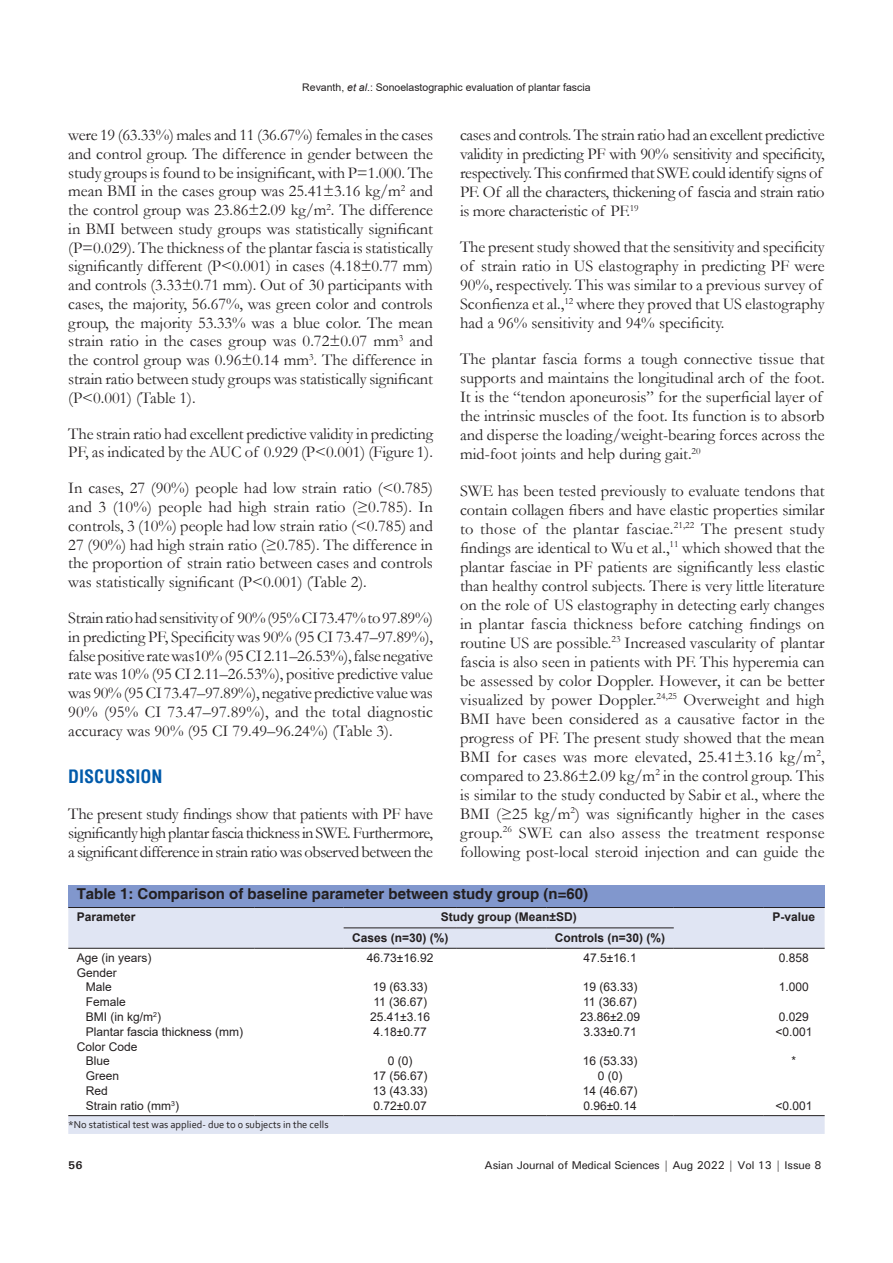
<style>
.page{position:relative;width:893px;height:1263px;background:#fff}
.page>*{position:absolute;margin:0;border:0;box-sizing:border-box;transform-origin:0 0}
.t1{font:700 condensed 18px "Helvetica";color:#015aaa}
.TX{font:16.5px/18.8px "Garamond";color:#231f20;text-align:justify}
.TX-2{font:16.5px/19px "Garamond";letter-spacing:-.02em;color:#231f20}
.TT{font:700 15px "Helvetica";color:#231f20}
.TB{font:12px "Arial";color:#231f20}
.TCH{font:700 12px "Arial";color:#231f20}
.TBL{font:12px "Arial";color:#231f20}
.t2{font:500 11.25px "Univers";letter-spacing:-.01em;color:#231f20}
.t3{font:700 11.25px "Univers";color:#231f20}
.t4{font:10.5px "Arial";color:#231f20}
.TFN{font:10.5px "Corbel";color:#231f20}
.s1{font-style:italic}
</style>
<div class="page">
<div style="left:68px;top:885px;width:757px;height:22px;background:#8197cd"></div>
<svg style="left:68px;top:908px;width:757px;height:226px"></svg>
<hr style="left:68px;top:1115px;width:186px;height:1px;background:#231f20">
<hr style="left:254px;top:1115px;width:90px;height:1px;background:#231f20">
<hr style="left:344px;top:1115px;width:113px;height:1px;background:#231f20">
<hr style="left:457px;top:1115px;width:89px;height:1px;background:#231f20">
<hr style="left:546px;top:1115px;width:128px;height:1px;background:#231f20">
<hr style="left:674px;top:1115px;width:89px;height:1px;background:#231f20">
<hr style="left:763px;top:1115px;width:62px;height:1px;background:#231f20">
<hr style="left:68px;top:948px;width:186px;height:1px;background:#231f20">
<hr style="left:254px;top:948px;width:90px;height:1px;background:#231f20">
<hr style="left:344px;top:948px;width:113px;height:1px;background:#231f20">
<hr style="left:457px;top:948px;width:89px;height:1px;background:#231f20">
<hr style="left:546px;top:948px;width:128px;height:1px;background:#231f20">
<hr style="left:763px;top:948px;width:62px;height:1px;background:#231f20">
<hr style="left:674px;top:948px;width:89px;height:1px;background:#231f20">
<hr style="left:344px;top:928px;width:113px;height:1px;background:#231f20">
<hr style="left:457px;top:928px;width:89px;height:1px;background:#231f20">
<hr style="left:546px;top:928px;width:128px;height:1px;background:#231f20">
<hr style="left:68px;top:907px;width:186px;height:1px;background:#231f20">
<hr style="left:254px;top:907px;width:90px;height:1px;background:#231f20">
<hr style="left:344px;top:907px;width:113px;height:1px;background:#231f20">
<hr style="left:457px;top:907px;width:89px;height:1px;background:#231f20">
<hr style="left:546px;top:907px;width:128px;height:1px;background:#231f20">
<hr style="left:674px;top:907px;width:89px;height:1px;background:#231f20">
<hr style="left:763px;top:907px;width:62px;height:1px;background:#231f20">
<p class="t4" style="left:302px;top:80px;width:290px">Revanth, <span class="s1">et al</span>.: Sonoelastographic evaluation of plantar fascia</p>
<p class="TX-2" style="left:460px;top:125px;width:366px">cases and controls. The strain ratio had an excellent predictive validity in predicting PF with 90% sensitivity and specificity, respectively. This confirmed that SWE could identify signs of PF. Of all the characters, thickening of fascia and strain ratio is more characteristic of PF.<sup>19</sup></p>
<p class="TX" style="left:460px;top:237px;width:366px;text-align:left">The present study showed that the sensitivity and specificity of strain ratio in US elastography in predicting PF were 90%, respectively. This was similar to a previous survey of Sconfienza et al.,<sup>12</sup> where they proved that US elastography had a 96% sensitivity and 94% specificity.</p>
<p class="TX" style="left:460px;top:349px;width:366px;text-align:left">The plantar fascia forms a tough connective tissue that supports and maintains the longitudinal arch of the foot.<br>It is the “tendon aponeurosis” for the superficial layer of the intrinsic muscles of the foot. Its function is to absorb and disperse the loading/weight-bearing forces across the mid-foot joints and help during gait.<sup>20</sup></p>
<p class="TX" style="left:460px;top:480px;width:366px">SWE has been tested previously to evaluate tendons that contain collagen fibers and have elastic properties similar to those of the plantar fasciae.<sup>21,22</sup> The present study findings are identical to Wu et al.,<sup>11</sup> which showed that the plantar fasciae in PF patients are significantly less elastic than healthy control subjects. There is very little literature on the role of US elastography in detecting early changes in plantar fascia thickness before catching findings on routine US are possible.<sup>23</sup> Increased vascularity of plantar fascia is also seen in patients with PF. This hyperemia can be assessed by color Doppler. However, it can be better visualized by power Doppler.<sup>24,25</sup> Overweight and high BMI have been considered as a causative factor in the progress of PF. The present study showed that the mean BMI for cases was more elevated, 25.41±3.16 kg/m<sup>2</sup>, compared to 23.86±2.09 kg/m<sup>2</sup> in the control group. This is similar to the study conducted by Sabir et al., where the BMI (≥25 kg/m<sup>2</sup>) was significantly higher in the cases group.<sup>26</sup> SWE can also assess the treatment response following post-local steroid injection and can guide the</p>
<p class="TT" style="left:77px;top:884px;width:513px">Table 1: Comparison of baseline parameter between study group (n=60)</p>
<p class="TCH" style="left:77px;top:909px;width:60px">Parameter</p>
<p class="TCH" style="left:441px;top:909px;width:137px">Study group (Mean±SD)</p>
<p class="TCH" style="left:773px;top:909px;width:44px">P‑value</p>
<p class="TCH" style="left:352px;top:929px;width:98px">Cases (n=30) (%)</p>
<p class="TCH" style="left:555px;top:929px;width:112px">Controls (n=30) (%)</p>
<p class="TB" style="left:77px;top:949px;width:76px">Age (in years)</p>
<p class="TB" style="left:367px;top:949px;width:68px">46.73±16.92</p>
<p class="TB" style="left:583px;top:949px;width:55px">47.5±16.1</p>
<p class="TB" style="left:779px;top:949px;width:32px">0.858</p>
<p class="TB" style="left:77px;top:964px;width:42px">Gender</p>
<p class="TB" style="left:86px;top:979px;width:28px">Male</p>
<p class="TB" style="left:373px;top:979px;width:56px">19 (63.33)</p>
<p class="TB" style="left:583px;top:979px;width:56px">19 (63.33)</p>
<p class="TB" style="left:779px;top:979px;width:32px">1.000</p>
<p class="TB" style="left:86px;top:994px;width:42px">Female</p>
<p class="TB" style="left:373px;top:994px;width:55px">11 (36.67)</p>
<p class="TB" style="left:583px;top:994px;width:55px">11 (36.67)</p>
<p class="TB" style="left:86px;top:1008px;width:77px">BMI (in kg/m<sup>2</sup>)</p>
<p class="TB" style="left:370px;top:1008px;width:61px">25.41±3.16</p>
<p class="TB" style="left:580px;top:1008px;width:61px">23.86±2.09</p>
<p class="TB" style="left:779px;top:1008px;width:32px">0.029</p>
<p class="TB" style="left:86px;top:1023px;width:159px">Plantar fascia thickness (mm)</p>
<p class="TB" style="left:374px;top:1023px;width:55px">4.18±0.77</p>
<p class="TB" style="left:583px;top:1023px;width:55px">3.33±0.71</p>
<p class="TB" style="left:775px;top:1023px;width:39px">&lt;0.001</p>
<p class="TB" style="left:77px;top:1038px;width:62px">Color Code</p>
<p class="TB" style="left:86px;top:1053px;width:26px">Blue</p>
<p class="TB" style="left:388px;top:1053px;width:26px">0 (0)</p>
<p class="TB" style="left:583px;top:1053px;width:56px">16 (53.33)</p>
<p class="TB" style="left:792px;top:1053px;width:6px">*</p>
<p class="TB" style="left:86px;top:1068px;width:35px">Green</p>
<p class="TB" style="left:373px;top:1068px;width:56px">17 (56.67)</p>
<p class="TB" style="left:598px;top:1068px;width:26px">0 (0)</p>
<p class="TB" style="left:86px;top:1082px;width:24px">Red</p>
<p class="TB" style="left:373px;top:1082px;width:56px">13 (43.33)</p>
<p class="TB" style="left:583px;top:1082px;width:56px">14 (46.67)</p>
<p class="TBL" style="left:86px;top:1097px;width:95px">Strain ratio (mm<sup>3</sup>)</p>
<p class="TBL" style="left:374px;top:1097px;width:55px">0.72±0.07</p>
<p class="TBL" style="left:583px;top:1097px;width:55px">0.96±0.14</p>
<p class="TBL" style="left:775px;top:1097px;width:39px">&lt;0.001</p>
<p class="TFN" style="left:68px;top:1118px;width:262px">*No statistical test was applied‑ due to 0 subjects in the cells</p>
<p class="TX" style="left:68px;top:125px;width:366px">were 19 (63.33%) males and 11 (36.67%) females in the cases and control group. The difference in gender between the study groups is found to be insignificant, with P=1.000. The mean BMI in the cases group was 25.41±3.16 kg/m<sup>2</sup> and the control group was 23.86±2.09 kg/m<sup>2</sup>. The difference in BMI between study groups was statistically significant (P=0.029). The thickness of the plantar fascia is statistically significantly different (P&lt;0.001) in cases (4.18±0.77 mm) and controls (3.33±0.71 mm). Out of 30 participants with cases, the majority, 56.67%, was green color and controls group, the majority 53.33% was a blue color. The mean strain ratio in the cases group was 0.72±0.07 mm<sup>3</sup> and the control group was 0.96±0.14 mm<sup>3</sup>. The difference in strain ratio between study groups was statistically significant (P&lt;0.001) (Table 1).</p>
<p class="TX" style="left:68px;top:424px;width:366px">The strain ratio had excellent predictive validity in predicting<br>PF, as indicated by the AUC of 0.929 (P&lt;0.001) (Figure 1).</p>
<p class="TX" style="left:68px;top:478px;width:366px">In cases, 27 (90%) people had low strain ratio (&lt;0.785) and 3 (10%) people had high strain ratio (≥0.785). In controls, 3 (10%) people had low strain ratio (&lt;0.785) and 27 (90%) had high strain ratio (≥0.785). The difference in the proportion of strain ratio between cases and controls was statistically significant (P&lt;0.001) (Table 2).</p>
<p class="TX" style="left:68px;top:608px;width:366px">Strain ratio had sensitivity of 90% (95% CI 73.47% to 97.89%) in predicting PF, Specificity was 90% (95 CI 73.47–97.89%), false positive rate was10%(95CI2.11–26.53%), false negative rate was 10% (95 CI 2.11–26.53%), positive predictive value was 90%(95CI 73.47–97.89%), negative predictive valuewas 90% (95% CI 73.47–97.89%), and the total diagnostic accuracy was 90% (95 CI 79.49–96.24%) (Table 3).</p>
<h1 class="t1" style="left:68px;top:764px;width:96px">DISCUSSION</h1>
<p class="TX" style="left:68px;top:804px;width:366px">The present study findings show that patients with PF have significantly high plantar fascia thickness in SWE. Furthermore, a significant difference in strain ratio was observed between the</p>
<p class="t3" style="left:68px;top:1157px;width:16px">56</p>
<p class="t2" style="left:485px;top:1157px;width:338px">Asian Journal of Medical Sciences | Aug 2022 | Vol 13 | Issue 8</p>
</div>
